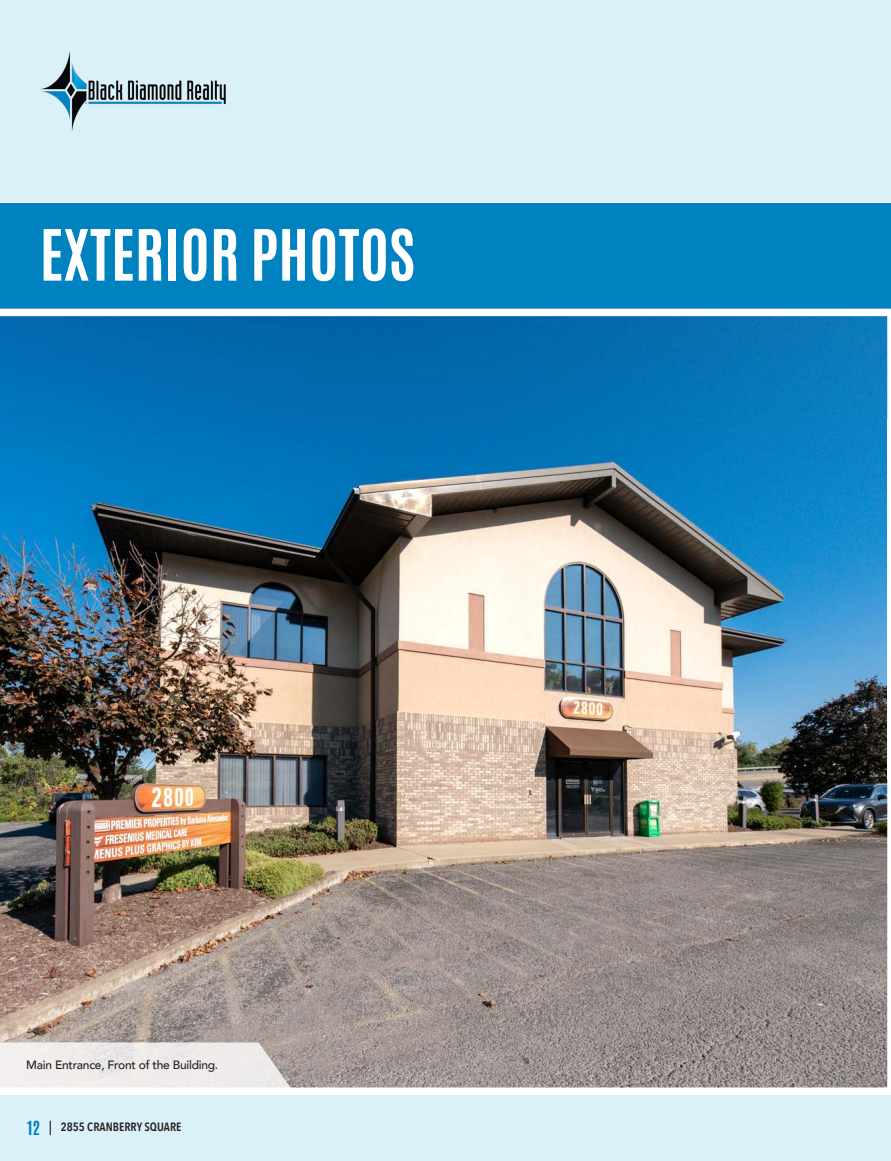
<style>
.page{position:relative;width:891px;height:1161px;background:#fff}
.page>*{position:absolute;margin:0;border:0;box-sizing:border-box;transform-origin:0 0}
.t1{font:60px "Antonio";letter-spacing:.005em;color:#fff}
.t2{font:16.5px "Antonio";color:#0082c0}
.t3{font:500 12px "Avenir";letter-spacing:-.02em;color:#231f20}
.t4{font:600 12px "Avenir Next Condensed";letter-spacing:.005em;color:#231f20}
</style>
<div class="page">
<div style="left:0;top:1094px;width:891px;height:67px;background:#dbf1f9"></div>
<svg style="left:50px;top:1121px;width:1px;height:14px"></svg>
<img style="left:0;top:316px;width:887px;height:772px">
<svg style="left:0;top:1042px;width:292px;height:46px;background:#e9e6e5"></svg>
<svg style="left:887px;top:316px;width:1px;height:772px"></svg>
<div style="left:0;top:0;width:891px;height:202px;background:#dbf1f9"></div>
<div style="left:0;top:203px;width:891px;height:108px;background:#0082c0"></div>
<div style="left:0;top:1088px;width:891px;height:7px;background:#fff"></div>
<div style="left:0;top:309px;width:891px;height:7px;background:#fff"></div>
<img style="left:40px;top:51px;width:186px;height:80px">
<hr style="left:887px;top:419px;width:4px;height:361px;background:#fff">
<p class="t1" style="left:40px;top:212px;width:377px">EXTERIOR PHOTOS</p>
<p class="t3" style="left:26px;top:1054px;width:194px">Main Entrance, Front of the Building.</p>
<p class="t2" style="left:27px;top:1117px;width:15px">12</p>
<p class="t4" style="left:61px;top:1117px;width:122px">2855 CRANBERRY SQUARE</p>
</div>
